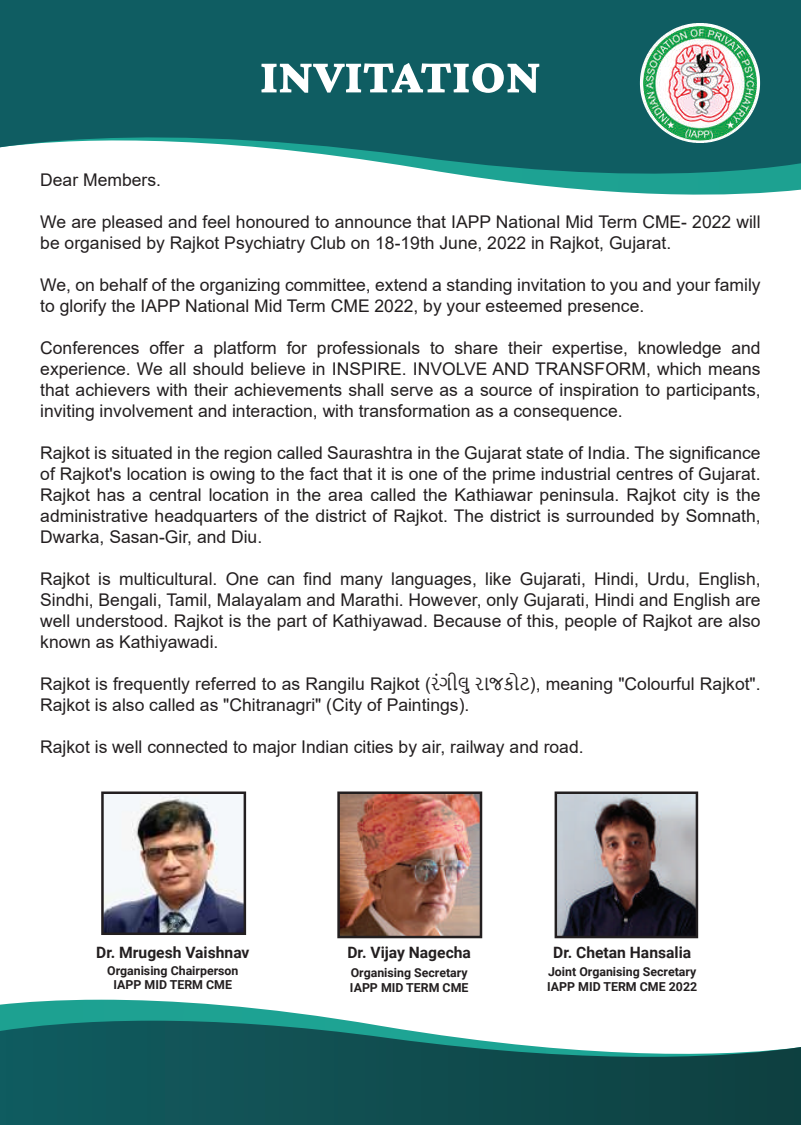
<style>
.page{position:relative;width:801px;height:1125px;background:#fff}
.page>*{position:absolute;margin:0;border:0;box-sizing:border-box;transform-origin:0 0}
.t1{font:200 50px "Crimson Pro";color:#fff}
.t2{font:17.5px/21px "Arial";color:#231f20}
.t3{font:700 15.5px "Roboto";color:#231f20}
.t4{font:700 12.25px/14.8px "Roboto";color:#231f20}
.s1{font-family:"Nirmala UI"}
</style>
<div class="page">
<svg style="left:0;top:0;width:800px;height:195px;fill:#0f5d62"></svg>
<img style="left:637px;top:20px;width:124px;height:127px">
<img style="left:104px;top:794px;width:139px;height:137px">
<div style="left:101px;top:791px;width:145px;height:143px;border:2px solid #231f20"></div>
<img style="left:340px;top:794px;width:139px;height:141px">
<div style="left:337px;top:791px;width:145px;height:147px;border:2px solid #231f20"></div>
<img style="left:557px;top:794px;width:137px;height:141px">
<div style="left:554px;top:791px;width:143px;height:147px;border:2px solid #231f20"></div>
<svg style="left:0;top:999px;width:344px;height:21px"></svg>
<svg style="left:0;top:1020px;width:800px;height:104px;background:#2f6a6b"></svg>
<h1 class="t1" style="left:260px;top:44px;width:282px">INVITATION</h1>
<p class="t2" style="left:40px;top:169px;width:122px">Dear Members.</p>
<p class="t2" style="left:40px;top:211px;width:721px">We are pleased and feel honoured to announce that IAPP National Mid Term CME- 2022 will be organised by Rajkot Psychiatry Club on 18-19th June, 2022 in Rajkot, Gujarat.</p>
<p class="t2" style="left:40px;top:274px;width:721px">We, on behalf of the organizing committee, extend a standing invitation to you and your family to glorify the IAPP National Mid Term CME 2022, by your esteemed presence.</p>
<p class="t2" style="left:40px;top:337px;width:721px;text-align:justify">Conferences offer a platform for professionals to share their expertise, knowledge and experience. We all should believe in INSPIRE. INVOLVE AND TRANSFORM, which means that achievers with their achievements shall serve as a source of inspiration to participants, inviting involvement and interaction, with transformation as a consequence.</p>
<p class="t2" style="left:40px;top:442px;width:721px;text-align:justify">Rajkot is situated in the region called Saurashtra in the Gujarat state of India. The significance of Rajkot's location is owing to the fact that it is one of the prime industrial centres of Gujarat.<br>Rajkot has a central location in the area called the Kathiawar peninsula. Rajkot city is the administrative headquarters of the district of Rajkot. The district is surrounded by Somnath, Dwarka, Sasan-Gir, and Diu.</p>
<p class="t2" style="left:40px;top:568px;width:721px;text-align:justify">Rajkot is multicultural. One can find many languages, like Gujarati, Hindi, Urdu, English, Sindhi, Bengali, Tamil, Malayalam and Marathi. However, only Gujarati, Hindi and English are well understood. Rajkot is the part of Kathiyawad. Because of this, people of Rajkot are also known as Kathiyawadi.</p>
<p class="t2" style="left:40px;top:673px;width:721px">Rajkot is frequently referred to as Rangilu Rajkot (<span class="s1">રંગીલુરાજકોટ</span>), meaning "Colourful Rajkot".<br>Rajkot is also called as "Chitranagri" (City of Paintings).</p>
<p class="t2" style="left:40px;top:736px;width:544px">Rajkot is well connected to major Indian cities by air, railway and road.</p>
<p class="t3" style="left:96px;top:941px;width:155px">Dr. Mrugesh Vaishnav</p>
<p class="t4" style="left:107px;top:962px;width:133px;text-align:center">Organising Chairperson<br>IAPP MID TERM CME</p>
<p class="t3" style="left:347px;top:941px;width:125px">Dr. Vijay Nagecha</p>
<p class="t4" style="left:350px;top:964px;width:120px">Organising Secretary<br>IAPP MID TERM CME</p>
<p class="t3" style="left:553px;top:941px;width:139px">Dr. Chetan Hansalia</p>
<p class="t4" style="left:547px;top:964px;width:151px">Joint Organising Secretary<br>IAPP MID TERM CME 2022</p>
</div>
